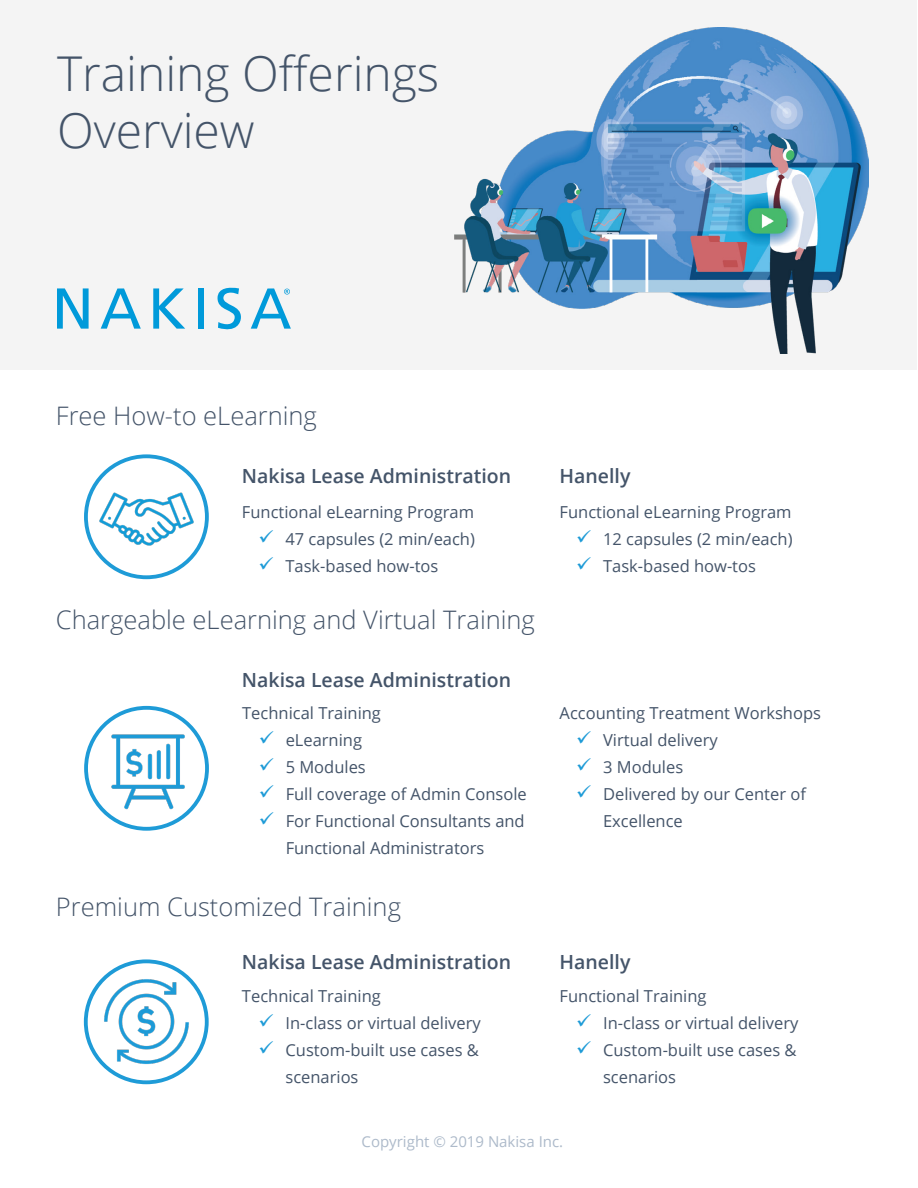
<style>
.page{position:relative;width:918px;height:1188px;background:#fff}
.page>*{position:absolute;margin:0;border:0;box-sizing:border-box;transform-origin:0 0}
.t1{font:300 48px/57.6px "Open Sans";color:#445469}
.t2{font:300 25.5px "Open Sans";color:#445469}
.t3{font:600 19.5px "Open Sans";color:#445469}
.t4{font:16.5px/27px "Open Sans";color:#445469}
.t5{font:15px "Open Sans";color:#adbaca}
</style>
<div class="page">
<div style="left:1px;top:1px;width:916px;height:369px;background:#f4f4f4"></div>
<img style="left:454px;top:27px;width:415px;height:327px">
<svg style="left:101px;top:288px;width:40px;height:41px"></svg>
<svg style="left:217px;top:288px;width:24px;height:41px"></svg>
<div style="left:198px;top:288px;width:6px;height:41px;background:#009ada"></div>
<svg style="left:153px;top:288px;width:32px;height:41px"></svg>
<svg style="left:251px;top:288px;width:40px;height:41px"></svg>
<svg style="left:57px;top:288px;width:32px;height:41px"></svg>
<img style="left:84px;top:454px;width:125px;height:126px">
<div style="left:84px;top:454px;width:125px;height:125px;border:4px solid #1e9bd7;border-radius:50%"></div>
<img style="left:84px;top:705px;width:125px;height:126px">
<img style="left:83px;top:959px;width:126px;height:126px">
<h1 class="t1" style="left:57px;top:43px;width:384px">Training Offerings<br>Overview</h1>
<h2 class="t2" style="left:56px;top:398px;width:263px">Free How-to eLearning</h2>
<p class="t3" style="left:242px;top:463px;width:271px">Nakisa Lease Administration</p>
<p class="t4" style="left:285px;top:498px;width:191px;text-align:justify;text-indent:-44px">Functional eLearning Program 47 capsules (2 min/each)<br>Task-based how-tos</p>
<h2 class="t2" style="left:56px;top:603px;width:481px">Chargeable eLearning and Virtual Training</h2>
<p class="t3" style="left:242px;top:666px;width:271px">Nakisa Lease Administration</p>
<p class="t3" style="left:560px;top:463px;width:72px">Hanelly</p>
<p class="t4" style="left:603px;top:498px;width:191px;text-align:justify;text-indent:-43px">Functional eLearning Program 12 capsules (2 min/each)<br>Task-based how-tos</p>
<p class="t4" style="left:286px;top:699px;width:243px;text-indent:-43px">Technical Training<br>eLearning<br>5 Modules<br>Full coverage of Admin Console<br>For Functional Consultants and<br>Functional Administrators</p>
<p class="t4" style="left:603px;top:699px;width:219px;text-indent:-43px">Accounting Treatment Workshops<br>Virtual delivery<br>3 Modules<br>Delivered by our Center of<br>Excellence</p>
<h2 class="t2" style="left:56px;top:889px;width:347px">Premium Customized Training</h2>
<p class="t3" style="left:242px;top:949px;width:271px">Nakisa Lease Administration</p>
<p class="t4" style="left:285px;top:983px;width:197px;text-indent:-43px">Technical Training<br>In-class or virtual delivery<br>Custom-built use cases &amp; scenarios</p>
<p class="t3" style="left:560px;top:949px;width:72px">Hanelly</p>
<p class="t4" style="left:603px;top:983px;width:197px;text-indent:-43px">Functional Training<br>In-class or virtual delivery<br>Custom-built use cases &amp; scenarios</p>
<p class="t5" style="left:362px;top:1131px;width:203px">Copyright © 2019 Nakisa Inc.</p>
</div>
